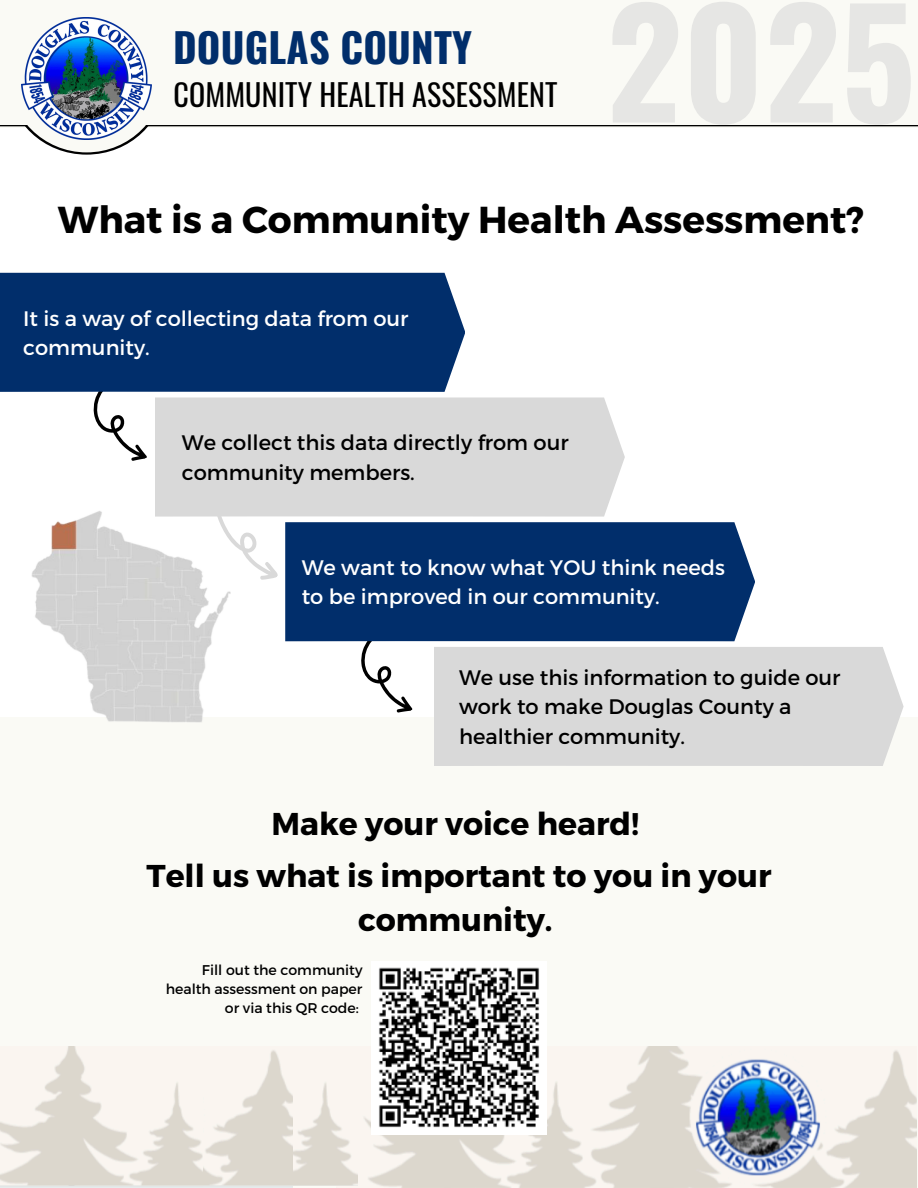
<style>
.page{position:relative;width:918px;height:1188px;background:#fafaf5}
.page>*{position:absolute;margin:0;border:0;box-sizing:border-box;transform-origin:0 0}
.t1{font:700 40.35px "Oswald";letter-spacing:.005em;color:#012e6b}
.t2{font:700 37.5px "Montserrat";color:#000}
.t3{font:700 31.5px/43.8px "Montserrat";color:#000;text-align:center}
.t4{font:30px "Oswald";letter-spacing:.005em;color:#000}
.t5{font:21px/29.2px "Montserrat";color:#000}
.t6{font:21px/29.2px "Montserrat";color:#fff}
.t7{font:14.1px/19.2px "Montserrat";color:#000;text-align:right}
</style>
<div class="page">
<div style="left:0;top:128px;width:918px;height:589px;background:#fff"></div>
<svg style="left:0;top:125px;width:918px;height:1px"></svg>
<svg style="left:350px;top:641px;width:80px;height:72px"></svg>
<svg style="left:8px;top:125px;width:157px;height:27px"></svg>
<img style="left:21px;top:18px;width:131px;height:121px">
<svg style="left:93px;top:392px;width:54px;height:69px"></svg>
<img style="left:32px;top:511px;width:199px;height:211px">
<svg style="left:204px;top:517px;width:74px;height:70px"></svg>
<div style="left:0;top:273px;width:465px;height:119px;background:#012e6b"></div>
<div style="left:155px;top:397px;width:470px;height:120px;background:#d9d9d9"></div>
<div style="left:285px;top:522px;width:470px;height:119px;background:#012e6b"></div>
<div style="left:434px;top:647px;width:470px;height:119px;background:#d9d9d9"></div>
<img style="left:357px;top:1046px;width:559px;height:142px">
<img style="left:293px;top:1082px;width:64px;height:104px">
<img style="left:0;top:1046px;width:209px;height:142px">
<img style="left:204px;top:1046px;width:89px;height:141px">
<img style="left:372px;top:967px;width:174px;height:168px">
<h2 class="t1" style="left:173px;top:15px;width:301px">DOUGLAS COUNTY</h2>
<p class="t4" style="left:174px;top:71px;width:386px">COMMUNITY HEALTH ASSESSMENT</p>
<h4 class="t2" style="left:58px;top:195px;width:808px">What is a Community Health Assessment?</h4>
<h1 class="t6" style="left:23px;top:302px;width:387px">It is a way of collecting data from our community.</h1>
<p class="t5" style="left:182px;top:427px;width:388px">We collect this data directly from our community members.</p>
<h3 class="t6" style="left:302px;top:552px;width:425px">We want to know what YOU think needs to be improved in our community.</h3>
<h6 class="t5" style="left:459px;top:662px;width:383px">We use this information to guide our work to make Douglas County a healthier community.</h6>
<p class="t3" style="left:271px;top:800px;width:369px">Make your voice heard!</p>
<p class="t3" style="left:146px;top:852px;width:627px">Tell us what is important to you in your community.</p>
<h6 class="t7" style="left:166px;top:959px;width:198px">Fill out the community health assessment on paper or via this QR code:</h6>
</div>
